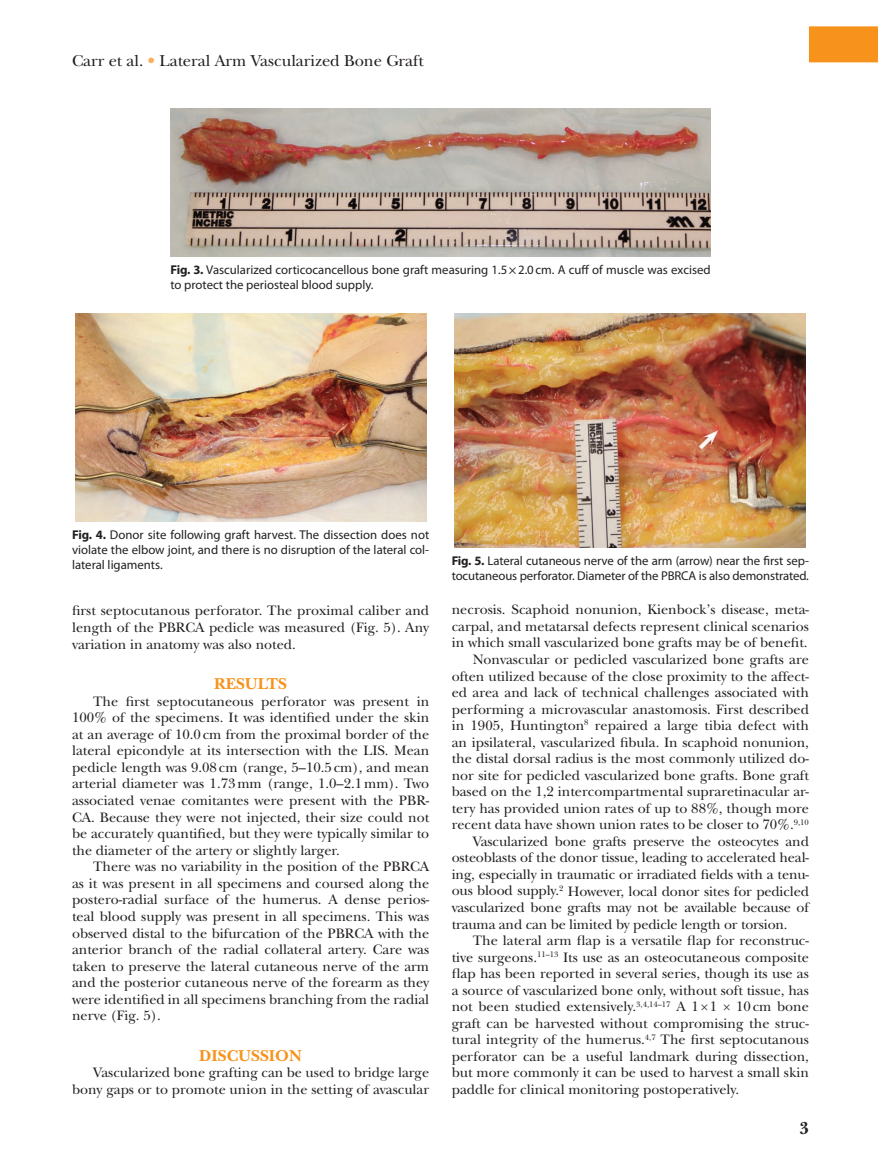
<style>
.page{position:relative;width:878px;height:1175px;background:#fff}
.page>*{position:absolute;margin:0;border:0;box-sizing:border-box;transform-origin:0 0}
.t1{font:700 18px "New Baskerville";color:#231f20}
.t2{font:16.5px "New Baskerville";color:#231f20}
.t3{font:700 16.5px "New Baskerville";color:#f7931d}
.t4{font:14.25px/16.5px "New Baskerville";color:#231f20;text-align:justify}
.t5{font:12.75px/15px "Myriad Pro";color:#231f20}
.s1{color:#fab05f}
.s2{font-weight:700}
</style>
<div class="page">
<div style="left:808px;top:26px;width:70px;height:36px;background:#f7931d"></div>
<img style="left:170px;top:108px;width:540px;height:149px">
<img style="left:75px;top:313px;width:351px;height:208px">
<img style="left:454px;top:313px;width:352px;height:234px">
<p class="t2" style="left:72px;top:51px;width:353px">Carr et al. <span class="s1">•</span> Lateral Arm Vascularized Bone Graft</p>
<p class="t5" style="left:170px;top:262px;width:542px"><span class="s2">Fig. 3.</span> Vascularized corticocancellous bone graft measuring 1.5×2.0cm. A cuff of muscle was excised to protect the periosteal blood supply.</p>
<p class="t5" style="left:72px;top:527px;width:359px;text-align:justify"><span class="s2">Fig. 4.</span> Donor site following graft harvest. The dissection does not violate the elbow joint, and there is no disruption of the lateral col&shy;lateral ligaments.</p>
<p class="t4" style="left:72px;top:602px;width:359px">first septocutanous perforator. The proximal caliber and length of the PBRCA pedicle was measured (Fig. 5). Any variation in anatomy was also noted.</p>
<p class="t3" style="left:214px;top:674px;width:74px">RESULTS</p>
<p class="t4" style="left:72px;top:693px;width:359px;text-indent:21px">The first septocutaneous perforator was present in 100% of the specimens. It was identified under the skin at an average of 10.0cm from the proximal border of the lateral epicondyle at its intersection with the LIS. Mean pedicle length was 9.08cm (range, 5–10.5cm), and mean arterial diameter was 1.73mm (range, 1.0–2.1mm). Two associated venae comitantes were present with the PBR-CA. Because they were not injected, their size could not be accurately quantified, but they were typically similar to the diameter of the artery or slightly larger.</p>
<p class="t4" style="left:72px;top:858px;width:359px;text-indent:21px">There was no variability in the position of the PBRCA as it was present in all specimens and coursed along the postero-radial surface of the humerus. A dense perios&shy;teal blood supply was present in all specimens. This was observed distal to the bifurcation of the PBRCA with the anterior branch of the radial collateral artery. Care was taken to preserve the lateral cutaneous nerve of the arm and the posterior cutaneous nerve of the forearm as they were identified in all specimens branching from the radial nerve (Fig. 5).</p>
<p class="t3" style="left:199px;top:1045px;width:104px">DISCUSSION</p>
<p class="t4" style="left:72px;top:1064px;width:358px;text-align:right">Vascularized bone grafting can be used to bridge large bony gaps or to promote union in the setting of avascular</p>
<p class="t5" style="left:452px;top:553px;width:359px"><span class="s2">Fig. 5.</span> Lateral cutaneous nerve of the arm (arrow) near the first sep&shy;tocutaneous perforator. Diameter of the PBRCA is also demonstrated.</p>
<p class="t4" style="left:452px;top:601px;width:359px">necrosis. Scaphoid nonunion, Kienbock’s disease, meta-</p>
<p class="t4" style="left:452px;top:618px;width:359px">carpal, and metatarsal defects represent clinical scenarios</p>
<p class="t4" style="left:452px;top:634px;width:357px">in which small vascularized bone grafts may be of benefit.</p>
<p class="t4" style="left:473px;top:651px;width:337px">Nonvascular or pedicled vascularized bone grafts are</p>
<p class="t4" style="left:452px;top:667px;width:359px">often utilized because of the close proximity to the affect-</p>
<p class="t4" style="left:452px;top:684px;width:359px">ed area and lack of technical challenges associated with</p>
<p class="t4" style="left:452px;top:701px;width:358px">performing a microvascular anastomosis. First described</p>
<p class="t4" style="left:452px;top:717px;width:359px">in 1905, Huntington<sup>8</sup> repaired a large tibia defect with</p>
<p class="t4" style="left:452px;top:734px;width:359px">an ipsilateral, vascularized fibula. In scaphoid nonunion,</p>
<p class="t4" style="left:452px;top:750px;width:358px">the distal dorsal radius is the most commonly utilized do-</p>
<p class="t4" style="left:452px;top:767px;width:359px">nor site for pedicled vascularized bone grafts. Bone graft</p>
<p class="t4" style="left:452px;top:783px;width:359px">based on the 1,2 intercompartmental supraretinacular ar-</p>
<p class="t4" style="left:452px;top:800px;width:358px">tery has provided union rates of up to 88%, though more</p>
<p class="t4" style="left:452px;top:816px;width:358px">recent data have shown union rates to be closer to 70%.<sup>9,10</sup></p>
<p class="t4" style="left:472px;top:833px;width:338px">Vascularized bone grafts preserve the osteocytes and</p>
<p class="t4" style="left:451px;top:849px;width:359px">osteoblasts of the donor tissue, leading to accelerated heal-</p>
<p class="t4" style="left:451px;top:866px;width:359px">ing, especially in traumatic or irradiated fields with a tenu-</p>
<p class="t4" style="left:451px;top:882px;width:359px">ous blood supply.<sup>2</sup> However, local donor sites for pedicled</p>
<p class="t4" style="left:452px;top:899px;width:358px">vascularized bone grafts may not be available because of</p>
<p class="t4" style="left:452px;top:915px;width:337px">trauma and can be limited by pedicle length or torsion.</p>
<p class="t4" style="left:473px;top:932px;width:338px">The lateral arm flap is a versatile flap for reconstruc-</p>
<p class="t4" style="left:452px;top:948px;width:358px">tive surgeons.<sup>11–13</sup> Its use as an osteocutaneous composite</p>
<p class="t4" style="left:452px;top:965px;width:358px">flap has been reported in several series, though its use as</p>
<p class="t4" style="left:452px;top:982px;width:359px">a source of vascularized bone only, without soft tissue, has</p>
<p class="t4" style="left:452px;top:998px;width:358px">not been studied extensively.<sup>3,4,14–17</sup> A 1×1 × 10cm bone</p>
<p class="t4" style="left:451px;top:1015px;width:359px">graft can be harvested without compromising the struc-</p>
<p class="t4" style="left:451px;top:1031px;width:359px">tural integrity of the humerus.<sup>4,7</sup> The first septocutanous</p>
<p class="t4" style="left:451px;top:1048px;width:359px">perforator can be a useful landmark during dissection,</p>
<p class="t4" style="left:451px;top:1064px;width:359px">but more commonly it can be used to harvest a small skin</p>
<p class="t4" style="left:451px;top:1081px;width:289px">paddle for clinical monitoring postoperatively.</p>
<p class="t1" style="left:799px;top:1118px;width:11px">3</p>
</div>
